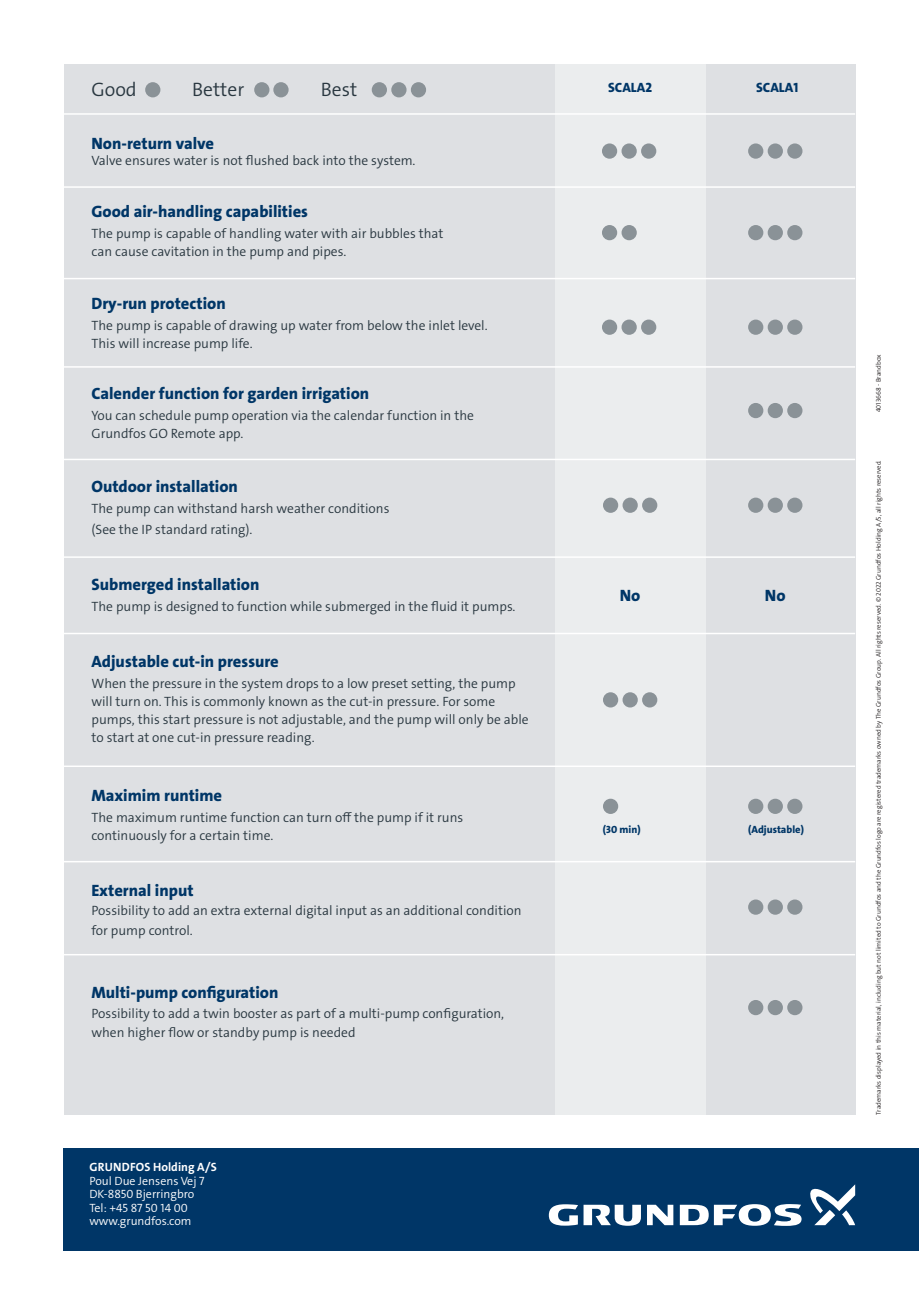
<style>
.page{position:relative;width:919px;height:1289px;background:#fff}
.page>*{position:absolute;margin:0;border:0;box-sizing:border-box;transform-origin:0 0}
.Body{font:19.5px "Grundfos The Sans V2 OT 4 SL";color:#293740}
.Body-2{font:16.5px "Grundfos The Sans V2 OT 8 XB";color:#003667}
.Body-3{font:13.5px/18px "Grundfos The Sans V2 OT 4 SL";color:#293740}
.Product_name{font:13.5px "Grundfos The Sans V2 OT 8 XB";color:#003667}
.t1{font:12px "Grundfos The Sans V2 OT 4 SL";color:#fff}
.t2{font:12px "Grundfos The Sans V2 OT 7 B";letter-spacing:.01em;color:#fff}
.Body-4{font:10.5px "Grundfos The Sans V2 OT 8 XB";color:#003667}
.t3{font:6.75px "Grundfos The Sans V2 OT 4 SL";color:#231f20}
</style>
<div class="page">
<div style="left:64px;top:64px;width:782px;height:1050px;background:#ebedee"></div>
<div style="left:705px;top:64px;width:150px;height:1050px;background:#dee0e3"></div>
<div style="left:64px;top:64px;width:490px;height:1050px;background:#dee0e3"></div>
<hr style="left:57px;top:113px;width:798px;height:2px;background:#fff">
<hr style="left:57px;top:186px;width:798px;height:2px;background:#fff">
<hr style="left:57px;top:278px;width:798px;height:1px;background:#fff">
<hr style="left:57px;top:366px;width:798px;height:1px;background:#fff">
<hr style="left:57px;top:458px;width:798px;height:2px;background:#fff">
<hr style="left:57px;top:556px;width:798px;height:2px;background:#fff">
<hr style="left:57px;top:632px;width:798px;height:2px;background:#fff">
<hr style="left:57px;top:765px;width:798px;height:2px;background:#fff">
<hr style="left:57px;top:860px;width:798px;height:2px;background:#fff">
<hr style="left:57px;top:953px;width:798px;height:2px;background:#fff">
<div style="left:372px;top:82px;width:15px;height:15px;background:#8a9297;border-radius:50%"></div>
<div style="left:391px;top:82px;width:15px;height:15px;background:#8a9297;border-radius:50%"></div>
<div style="left:411px;top:82px;width:15px;height:15px;background:#8a9297;border-radius:50%"></div>
<div style="left:145px;top:82px;width:15px;height:15px;background:#8a9297;border-radius:50%"></div>
<div style="left:254px;top:82px;width:15px;height:15px;background:#8a9297;border-radius:50%"></div>
<div style="left:273px;top:82px;width:15px;height:15px;background:#8a9297;border-radius:50%"></div>
<div style="left:64px;top:1148px;width:854px;height:102px;background:#003667"></div>
<svg style="left:647px;top:1204px;width:26px;height:21px"></svg>
<svg style="left:549px;top:1204px;width:92px;height:21px"></svg>
<svg style="left:679px;top:1204px;width:122px;height:21px"></svg>
<svg style="left:810px;top:1184px;width:45px;height:41px"></svg>
<div style="left:603px;top:798px;width:15px;height:16px;background:#8a9297;border-radius:50%"></div>
<div style="left:602px;top:225px;width:15px;height:15px;background:#8a9297;border-radius:50%"></div>
<div style="left:621px;top:225px;width:15px;height:15px;background:#8a9297;border-radius:50%"></div>
<div style="left:642px;top:692px;width:15px;height:15px;background:#8a9297;border-radius:50%"></div>
<div style="left:602px;top:143px;width:15px;height:16px;background:#8a9297;border-radius:50%"></div>
<div style="left:621px;top:143px;width:15px;height:16px;background:#8a9297;border-radius:50%"></div>
<div style="left:641px;top:143px;width:15px;height:16px;background:#8a9297;border-radius:50%"></div>
<div style="left:602px;top:319px;width:15px;height:16px;background:#8a9297;border-radius:50%"></div>
<div style="left:748px;top:999px;width:15px;height:16px;background:#8a9297;border-radius:50%"></div>
<div style="left:767px;top:999px;width:15px;height:16px;background:#8a9297;border-radius:50%"></div>
<div style="left:787px;top:999px;width:15px;height:16px;background:#8a9297;border-radius:50%"></div>
<div style="left:748px;top:899px;width:15px;height:15px;background:#8a9297;border-radius:50%"></div>
<div style="left:767px;top:899px;width:15px;height:15px;background:#8a9297;border-radius:50%"></div>
<div style="left:787px;top:899px;width:15px;height:15px;background:#8a9297;border-radius:50%"></div>
<div style="left:748px;top:798px;width:15px;height:16px;background:#8a9297;border-radius:50%"></div>
<div style="left:767px;top:798px;width:15px;height:16px;background:#8a9297;border-radius:50%"></div>
<div style="left:787px;top:798px;width:15px;height:16px;background:#8a9297;border-radius:50%"></div>
<div style="left:748px;top:497px;width:15px;height:16px;background:#8a9297;border-radius:50%"></div>
<div style="left:767px;top:497px;width:15px;height:16px;background:#8a9297;border-radius:50%"></div>
<div style="left:787px;top:497px;width:15px;height:16px;background:#8a9297;border-radius:50%"></div>
<div style="left:748px;top:319px;width:15px;height:16px;background:#8a9297;border-radius:50%"></div>
<div style="left:767px;top:319px;width:15px;height:16px;background:#8a9297;border-radius:50%"></div>
<div style="left:787px;top:319px;width:15px;height:16px;background:#8a9297;border-radius:50%"></div>
<div style="left:748px;top:143px;width:15px;height:16px;background:#8a9297;border-radius:50%"></div>
<div style="left:767px;top:143px;width:15px;height:16px;background:#8a9297;border-radius:50%"></div>
<div style="left:787px;top:143px;width:15px;height:16px;background:#8a9297;border-radius:50%"></div>
<div style="left:748px;top:225px;width:15px;height:15px;background:#8a9297;border-radius:50%"></div>
<div style="left:767px;top:225px;width:15px;height:15px;background:#8a9297;border-radius:50%"></div>
<div style="left:787px;top:225px;width:15px;height:15px;background:#8a9297;border-radius:50%"></div>
<div style="left:748px;top:403px;width:15px;height:15px;background:#8a9297;border-radius:50%"></div>
<div style="left:767px;top:403px;width:15px;height:15px;background:#8a9297;border-radius:50%"></div>
<div style="left:787px;top:403px;width:15px;height:15px;background:#8a9297;border-radius:50%"></div>
<div style="left:603px;top:692px;width:15px;height:15px;background:#8a9297;border-radius:50%"></div>
<div style="left:622px;top:692px;width:15px;height:15px;background:#8a9297;border-radius:50%"></div>
<div style="left:603px;top:497px;width:15px;height:16px;background:#8a9297;border-radius:50%"></div>
<div style="left:622px;top:497px;width:15px;height:16px;background:#8a9297;border-radius:50%"></div>
<div style="left:642px;top:497px;width:15px;height:16px;background:#8a9297;border-radius:50%"></div>
<div style="left:621px;top:319px;width:15px;height:16px;background:#8a9297;border-radius:50%"></div>
<div style="left:641px;top:319px;width:15px;height:16px;background:#8a9297;border-radius:50%"></div>
<p class="Body" style="left:91px;top:77px;width:47px">Good</p>
<p class="Body" style="left:192px;top:77px;width:54px">Better</p>
<p class="Body" style="left:321px;top:77px;width:38px">Best</p>
<p class="Product_name" style="left:756px;top:79px;width:44px">SCALA1</p>
<p class="Product_name" style="left:608px;top:79px;width:45px">SCALA2</p>
<p class="Body-2" style="left:91px;top:133px;width:124px">Non-return valve</p>
<p class="Body-3" style="left:91px;top:152px;width:325px">Valve ensures water is not flushed back into the system.</p>
<p class="Body-2" style="left:91px;top:201px;width:218px">Good air-handling capabilities</p>
<p class="Body-3" style="left:91px;top:224px;width:353px">The pump is capable of handling water with air bubbles that can cause cavitation in the pump and pipes.</p>
<p class="Body-2" style="left:91px;top:293px;width:136px">Dry-run protection</p>
<p class="Body-3" style="left:91px;top:316px;width:397px">The pump is capable of drawing up water from below the inlet level.</p>
<p class="Body-3" style="left:91px;top:334px;width:163px">This will increase pump life.</p>
<p class="Body-2" style="left:91px;top:382px;width:279px">Calender function for garden irrigation</p>
<p class="Body-3" style="left:91px;top:406px;width:384px">You can schedule pump operation via the calendar function in the<br>Grundfos GO Remote app.</p>
<p class="Body-2" style="left:91px;top:476px;width:148px">Outdoor installation</p>
<p class="Body-3" style="left:91px;top:498px;width:299px;line-height:21px">The pump can withstand harsh weather conditions (See the IP standard rating).</p>
<p class="Body-2" style="left:91px;top:574px;width:169px">Submerged installation</p>
<p class="Body-3" style="left:91px;top:597px;width:425px">The pump is designed to function while submerged in the fluid it pumps.</p>
<p class="Body-2" style="left:91px;top:651px;width:189px">Adjustable cut-in pressure</p>
<p class="Body-3" style="left:91px;top:674px;width:438px">When the pressure in the system drops to a low preset setting, the pump will turn on. This is commonly known as the cut-in pressure. For some pumps, this start pressure is not adjustable, and the pump will only be able to start at one cut-in pressure reading.</p>
<p class="Body-2" style="left:91px;top:784px;width:132px">Maximim runtime</p>
<p class="Body-3" style="left:91px;top:808px;width:373px">The maximum runtime function can turn off the pump if it runs continuously for a certain time.</p>
<p class="Body-2" style="left:91px;top:879px;width:104px">External input</p>
<p class="Body-3" style="left:91px;top:901px;width:431px;line-height:19.5px">Possibility to add an extra external digital input as an additional condition for pump control.</p>
<p class="Body-2" style="left:91px;top:981px;width:188px">Multi-pump configuration</p>
<p class="Body-3" style="left:91px;top:1003px;width:414px;line-height:19.5px">Possibility to add a twin booster as part of a multi-pump configuration, when higher flow or standby pump is needed</p>
<p class="t2" style="left:89px;top:1159px;width:129px">GRUNDFOS Holding A/S</p>
<p class="t1" style="left:89px;top:1172px;width:117px">Poul Due Jensens Vej 7</p>
<p class="t1" style="left:89px;top:1186px;width:106px">DK-8850 Bjerringbro</p>
<p class="t1" style="left:89px;top:1199px;width:100px">Tel: +45 87 50 14 00</p>
<p class="t1" style="left:89px;top:1213px;width:104px">www.grundfos.com</p>
<p class="Body-2" style="left:619px;top:585px;width:22px">No</p>
<p class="Body-4" style="left:603px;top:822px;width:39px">(30 min)</p>
<p class="Body-2" style="left:765px;top:585px;width:22px">No</p>
<p class="Body-4" style="left:748px;top:822px;width:57px">(Adjustable)</p>
<p class="t3" style="left:874px;top:412px;width:59px;rotate:-90deg">4013668 - Brandbox</p>
<p class="t3" style="left:874px;top:1114px;width:656px;rotate:-90deg">Trademarks displayed in this material, including but not limited to Grundfos and the Grundfos logo are registered trademarks owned by The Grundfos Group. All rights reserved. © 2022 Grundfos Holding A/S, all rights reserved.</p>
</div>
